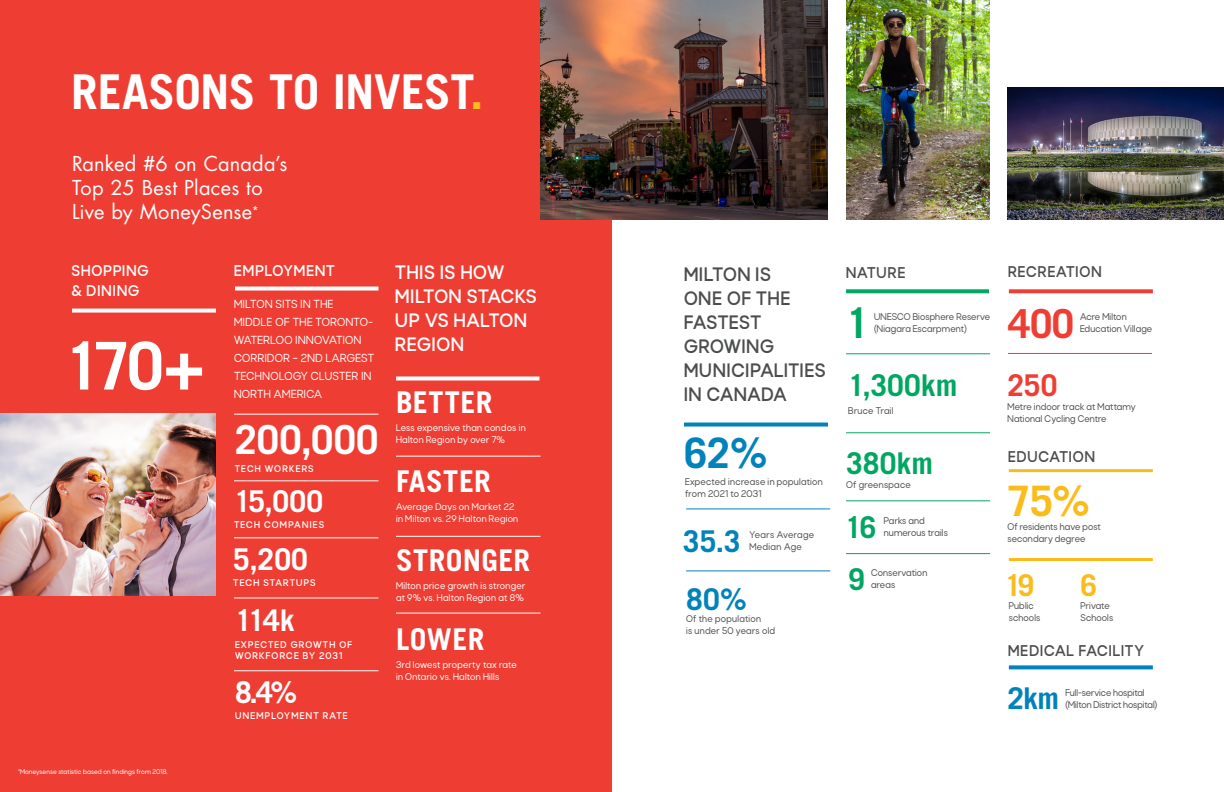
<style>
.page{position:relative;width:1224px;height:792px;background:#fff}
.page>*{position:absolute;margin:0;border:0;box-sizing:border-box;transform-origin:0 0}
.t1{font:700 66px "Trade Gothic";color:#fff}
.t2{font:700 48px "Trade Gothic";letter-spacing:-.005em;color:#fff}
.t3{font:700 42px "Trade Gothic";color:#0082bb}
.t4{font:700 42px "Trade Gothic";color:#fabc1b}
.t5{font:700 42px "Trade Gothic";color:#00a661}
.t6{font:700 40px "Trade Gothic";letter-spacing:.005em;color:#fff}
.t7{font:700 40px "Trade Gothic";color:#ee3e34}
.t8{font:700 30px "Trade Gothic";letter-spacing:.01em;color:#fff}
.t9{font:700 30px "Trade Gothic";letter-spacing:.005em;color:#00a661}
.t10{font:700 30px "Trade Gothic";letter-spacing:-.01em;color:#0082bb}
.t11{font:700 30px "Trade Gothic";color:#ee3e34}
.t12{font:700 30px "Trade Gothic";color:#fabc1b}
.t13{font:20px/24px "Futura Std";letter-spacing:.01em;color:#fff}
.t14{font:700 20px/24px "Rota";letter-spacing:.035em;color:#4b4c4d}
.t15{font:700 20px/24px "Rota";letter-spacing:.035em;color:#fff}
.t16{font:700 16px "Rota";letter-spacing:.055em;color:#4b4c4d}
.t17{font:700 16px/20px "Rota";letter-spacing:.065em;color:#fff}
.t18{font:500 12px/18px "Rota";letter-spacing:.035em;color:#fff}
.t19{font:500 10px/12px "Rota";letter-spacing:.01em;color:#4b4c4d}
.t20{font:500 10px/12px "Rota";letter-spacing:.025em;color:#fff}
.t21{font:700 10px/11px "Rota";letter-spacing:.11em;color:#fff}
.t22{font:500 10px/12px "Rota";letter-spacing:.03em;color:#4b4c4d}
.t23{font:500 10px/12px "Rota";letter-spacing:.035em;color:#4b4c4d}
.t24{font:500 7px "Rota";letter-spacing:.01em;color:#fff}
.s1{color:#fabc1b}
</style>
<div class="page">
<div style="left:0;top:0;width:612px;height:792px;background:#ee3e34"></div>
<hr style="left:234px;top:414px;width:144px;height:1px;background:#fff">
<hr style="left:396px;top:456px;width:144px;height:1px;background:#fff">
<hr style="left:396px;top:536px;width:144px;height:1px;background:#fff">
<hr style="left:396px;top:613px;width:144px;height:1px;background:#fff">
<svg style="left:684px;top:423px;width:144px;height:4px"></svg>
<svg style="left:1009px;top:665px;width:144px;height:4px"></svg>
<hr style="left:686px;top:508px;width:144px;height:1px;background:#0082bb">
<hr style="left:686px;top:570px;width:144px;height:1px;background:#0082bb">
<hr style="left:234px;top:670px;width:144px;height:1px;background:#fff">
<hr style="left:234px;top:597px;width:144px;height:1px;background:#fff">
<hr style="left:234px;top:480px;width:144px;height:1px;background:#fff">
<hr style="left:234px;top:537px;width:144px;height:1px;background:#fff">
<svg style="left:1009px;top:289px;width:144px;height:4px"></svg>
<hr style="left:1008px;top:353px;width:144px;height:1px;background:#ee3e34">
<svg style="left:846px;top:289px;width:143px;height:4px"></svg>
<hr style="left:846px;top:353px;width:144px;height:1px;background:#00a661">
<hr style="left:846px;top:432px;width:144px;height:1px;background:#00a661">
<hr style="left:846px;top:500px;width:144px;height:1px;background:#00a661">
<hr style="left:846px;top:553px;width:144px;height:1px;background:#00a661">
<svg style="left:72px;top:309px;width:144px;height:4px"></svg>
<svg style="left:235px;top:287px;width:143px;height:4px"></svg>
<svg style="left:396px;top:376px;width:143px;height:4px"></svg>
<img style="left:0;top:414px;width:215px;height:181px">
<img style="left:540px;top:0;width:288px;height:219px">
<img style="left:846px;top:0;width:144px;height:219px">
<img style="left:1008px;top:87px;width:216px;height:132px">
<hr style="left:1009px;top:469px;width:144px;height:3px;background:#fabc1b">
<hr style="left:1009px;top:558px;width:144px;height:3px;background:#fabc1b">
<p class="t2" style="left:71px;top:63px;width:414px">REASONS TO INVEST<span class="s1">.</span></p>
<p class="t13" style="left:72px;top:152px;width:217px">Ranked #6 on Canada’s<br>Top 25 Best Places to</p>
<p class="t13" style="left:72px;top:200px;width:188px">Live by MoneySense<sup>*</sup></p>
<p class="t17" style="left:71px;top:261px;width:79px">SHOPPING &amp; DINING</p>
<p class="t1" style="left:64px;top:325px;width:141px">170+</p>
<p class="t24" style="left:18px;top:768px;width:151px">*Moneysense statistic based on findings from 2018.</p>
<p class="t17" style="left:234px;top:261px;width:102px">EMPLOYMENT</p>
<p class="t15" style="left:395px;top:261px;width:143px">THIS IS HOW<br>MILTON STACKS<br>UP VS HALTON<br>REGION</p>
<p class="t18" style="left:234px;top:295px;width:142px">MILTON SITS IN THE<br>MIDDLE OF THE TORONTO-<br>WATERLOO INNOVATION<br>CORRIDOR – 2ND LARGEST<br>TECHNOLOGY CLUSTER IN<br>NORTH AMERICA</p>
<p class="t8" style="left:396px;top:384px;width:98px">BETTER</p>
<p class="t20" style="left:396px;top:422px;width:131px">Less expensive than condos in<br>Halton Region by over 7%</p>
<p class="t8" style="left:396px;top:463px;width:96px">FASTER</p>
<p class="t20" style="left:396px;top:501px;width:124px">Average Days on Market 22 in Milton vs. 29 Halton Region</p>
<p class="t8" style="left:396px;top:542px;width:136px">STRONGER</p>
<p class="t20" style="left:396px;top:580px;width:131px">Milton price growth is stronger at 9% vs. Halton Region at 8%</p>
<p class="t8" style="left:396px;top:621px;width:90px">LOWER</p>
<p class="t20" style="left:396px;top:659px;width:122px">3rd lowest property tax rate in Ontario vs. Halton Hills</p>
<p class="t6" style="left:235px;top:415px;width:145px">200,000</p>
<p class="t21" style="left:235px;top:463px;width:80px">TECH WORKERS</p>
<p class="t8" style="left:234px;top:483px;width:91px">15,000</p>
<p class="t21" style="left:234px;top:520px;width:92px">TECH COMPANIES</p>
<p class="t8" style="left:233px;top:541px;width:76px">5,200</p>
<p class="t21" style="left:233px;top:578px;width:84px">TECH STARTUPS</p>
<p class="t8" style="left:235px;top:602px;width:61px">114k</p>
<p class="t21" style="left:235px;top:640px;width:119px">EXPECTED GROWTH OF<br>WORKFORCE BY 2031</p>
<p class="t8" style="left:235px;top:674px;width:64px">8.4%</p>
<p class="t21" style="left:235px;top:711px;width:114px">UNEMPLOYMENT RATE</p>
<p class="t14" style="left:684px;top:263px;width:143px">MILTON IS<br>ONE OF THE<br>FASTEST<br>GROWING<br>MUNICIPALITIES<br>IN CANADA</p>
<p class="t3" style="left:684px;top:428px;width:85px">62%</p>
<p class="t19" style="left:685px;top:476px;width:139px">Expected increase in population from 2021 to 2031</p>
<p class="t10" style="left:683px;top:522px;width:59px">35.3</p>
<p class="t23" style="left:750px;top:529px;width:66px">Years Average<br>Median Age</p>
<p class="t10" style="left:686px;top:580px;width:62px">80%</p>
<p class="t22" style="left:686px;top:612px;width:90px">Of the population<br>is under 50 years old</p>
<p class="t16" style="left:846px;top:264px;width:61px">NATURE</p>
<p class="t5" style="left:846px;top:297px;width:25px">1</p>
<p class="t19" style="left:874px;top:311px;width:118px">UNESCO Biosphere Reserve (Niagara Escarpment)</p>
<p class="t9" style="left:848px;top:367px;width:111px">1,300km</p>
<p class="t22" style="left:848px;top:405px;width:47px">Bruce Trail</p>
<p class="t9" style="left:846px;top:445px;width:89px">380km</p>
<p class="t19" style="left:846px;top:479px;width:66px">Of greenspace</p>
<p class="t9" style="left:845px;top:509px;width:33px">16</p>
<p class="t19" style="left:884px;top:515px;width:66px">Parks and numerous trails</p>
<p class="t9" style="left:848px;top:560px;width:18px">9</p>
<p class="t19" style="left:871px;top:567px;width:58px">Conservation areas</p>
<p class="t16" style="left:1008px;top:263px;width:95px">RECREATION</p>
<p class="t7" style="left:1008px;top:299px;width:68px">400</p>
<p class="t19" style="left:1080px;top:311px;width:74px">Acre Milton<br>Education Village</p>
<p class="t11" style="left:1008px;top:367px;width:51px">250</p>
<p class="t19" style="left:1008px;top:401px;width:130px">Metre indoor track at Mattamy<br>National Cycling Centre</p>
<p class="t16" style="left:1008px;top:448px;width:88px">EDUCATION</p>
<p class="t4" style="left:1008px;top:475px;width:84px">75%</p>
<p class="t19" style="left:1008px;top:521px;width:95px">Of residents have post</p>
<p class="t19" style="left:1008px;top:533px;width:79px">secondary degree</p>
<p class="t12" style="left:1005px;top:566px;width:31px">19</p>
<p class="t12" style="left:1081px;top:566px;width:18px">6</p>
<p class="t19" style="left:1009px;top:600px;width:27px">Public</p>
<p class="t19" style="left:1009px;top:612px;width:33px">schools</p>
<p class="t19" style="left:1081px;top:600px;width:31px">Private</p>
<p class="t19" style="left:1081px;top:612px;width:34px">Schools</p>
<p class="t16" style="left:1008px;top:642px;width:138px">MEDICAL FACILITY</p>
<p class="t10" style="left:1008px;top:679px;width:53px">2km</p>
<p class="t19" style="left:1065px;top:687px;width:81px">Full-service hospital</p>
<p class="t19" style="left:1065px;top:699px;width:93px">(Milton District hospital)</p>
</div>
